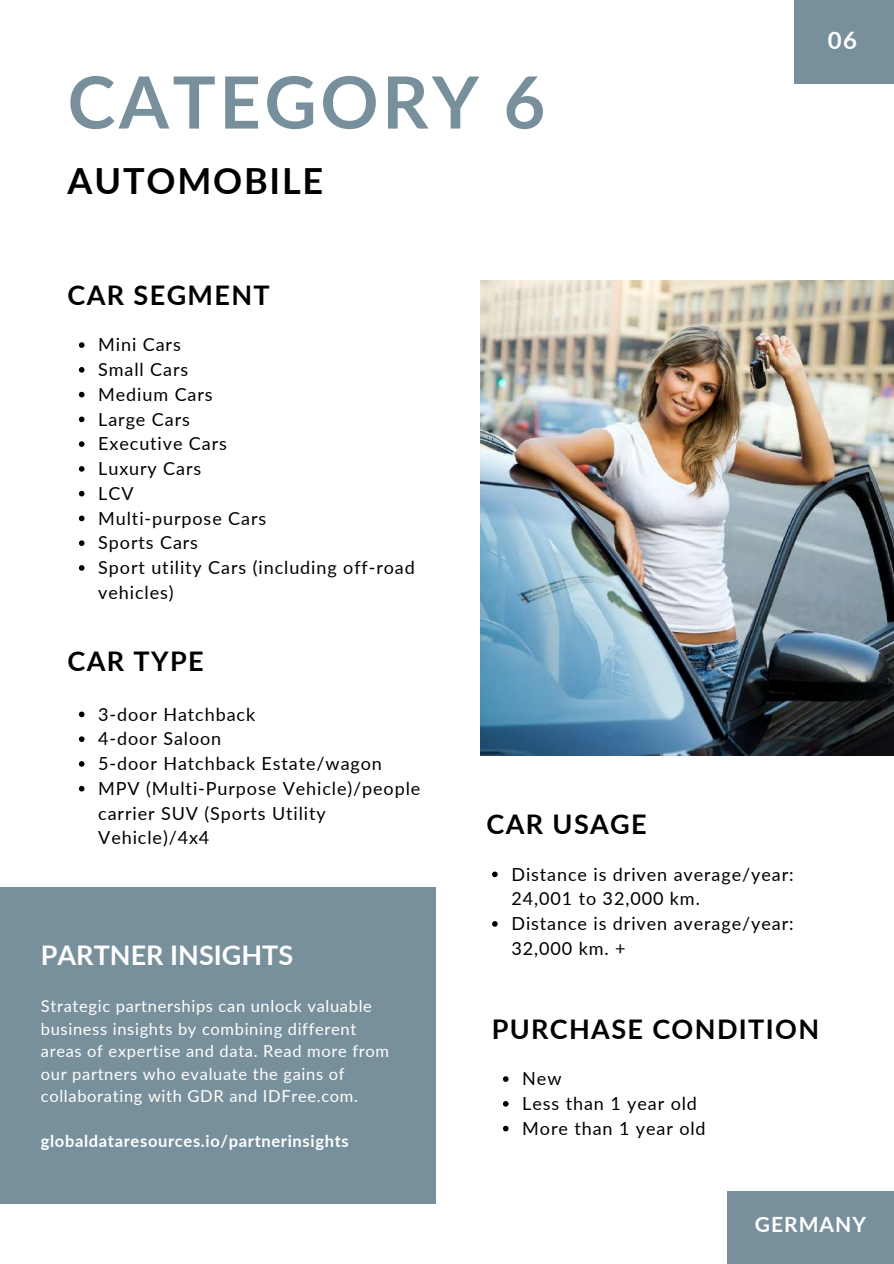
<style>
.page{position:relative;width:894px;height:1264px;background:#fff}
.page>*{position:absolute;margin:0;border:0;box-sizing:border-box;transform-origin:0 0}
.t1{font:700 72px "Lato";letter-spacing:.05em;color:#78909c}
.t2{font:700 36px "Lato";letter-spacing:.05em;color:#000}
.t3{font:700 27px "Lato";letter-spacing:.05em;color:#000}
.t4{font:700 27px "Lato";color:#fff}
.t5{font:700 24px "Lato";color:#fff}
.t6{font:700 21px "Lato";letter-spacing:.05em;color:#fff}
.t7{font:18px/24.8px "Lato";letter-spacing:.05em;color:#000}
.t8{font:16.5px/22.5px "Lato";letter-spacing:.04em;color:#fff}
.t9{font:700 16.5px "Lato";letter-spacing:.04em;color:#fff}
</style>
<div class="page">
<svg style="left:79px;top:342px;width:5px;height:6px"></svg>
<svg style="left:79px;top:367px;width:5px;height:5px"></svg>
<svg style="left:79px;top:392px;width:5px;height:5px"></svg>
<svg style="left:79px;top:416px;width:5px;height:6px"></svg>
<svg style="left:79px;top:441px;width:5px;height:6px"></svg>
<svg style="left:79px;top:466px;width:5px;height:5px"></svg>
<svg style="left:79px;top:491px;width:5px;height:5px"></svg>
<svg style="left:79px;top:515px;width:5px;height:6px"></svg>
<svg style="left:79px;top:540px;width:5px;height:6px"></svg>
<svg style="left:79px;top:565px;width:5px;height:5px"></svg>
<div style="left:727px;top:1191px;width:166px;height:72px;background:#78909c"></div>
<svg style="left:79px;top:711px;width:5px;height:6px"></svg>
<svg style="left:79px;top:736px;width:5px;height:6px"></svg>
<svg style="left:79px;top:761px;width:5px;height:5px"></svg>
<svg style="left:79px;top:785px;width:5px;height:6px"></svg>
<img style="left:480px;top:280px;width:413px;height:475px">
<svg style="left:492px;top:871px;width:5px;height:6px"></svg>
<svg style="left:492px;top:921px;width:5px;height:5px"></svg>
<div style="left:793px;top:0;width:100px;height:83px;background:#78909c"></div>
<svg style="left:503px;top:1076px;width:5px;height:5px"></svg>
<svg style="left:503px;top:1101px;width:5px;height:5px"></svg>
<svg style="left:503px;top:1125px;width:5px;height:6px"></svg>
<div style="left:0;top:887px;width:435px;height:316px;background:#78909c"></div>
<h1 class="t1" style="left:68px;top:57px;width:479px">CATEGORY 6</h1>
<h2 class="t2" style="left:68px;top:158px;width:257px">AUTOMOBILE</h2>
<h3 class="t5" style="left:827px;top:25px;width:31px">06</h3>
<h3 class="t3" style="left:68px;top:278px;width:204px">CAR SEGMENT</h3>
<p class="t7" style="left:98px;top:332px;width:318px">Mini Cars<br>Small Cars<br>Medium Cars<br>Large Cars<br>Executive Cars<br>Luxury Cars<br>LCV<br>Multi-purpose Cars<br>Sports Cars<br>Sport utility Cars (including off-road vehicles)</p>
<h3 class="t3" style="left:68px;top:644px;width:137px">CAR TYPE</h3>
<p class="t7" style="left:98px;top:701px;width:323px">3-door Hatchback<br>4-door Saloon<br>5-door Hatchback Estate/wagon<br>MPV (Multi-Purpose Vehicle)/people carrier SUV (Sports Utility<br>Vehicle)/4x4</p>
<h3 class="t4" style="left:41px;top:938px;width:254px">PARTNER INSIGHTS</h3>
<p class="t8" style="left:41px;top:994px;width:350px">Strategic partnerships can unlock valuable business insights by combining different areas of expertise and data. Read more from our partners who evaluate the gains of collaborating with GDR and IDFree.com.</p>
<p class="t9" style="left:41px;top:1130px;width:309px">globaldataresources.io/partnerinsights</p>
<h3 class="t3" style="left:486px;top:807px;width:162px">CAR USAGE</h3>
<p class="t7" style="left:511px;top:861px;width:283px">Distance is driven average/year:<br>24,001 to 32,000 km.<br>Distance is driven average/year:<br>32,000 km. +</p>
<h3 class="t3" style="left:491px;top:1011px;width:329px">PURCHASE CONDITION</h3>
<p class="t7" style="left:522px;top:1065px;width:185px">New<br>Less than 1 year old<br>More than 1 year old</p>
<p class="t6" style="left:754px;top:1211px;width:113px">GERMANY</p>
</div>
